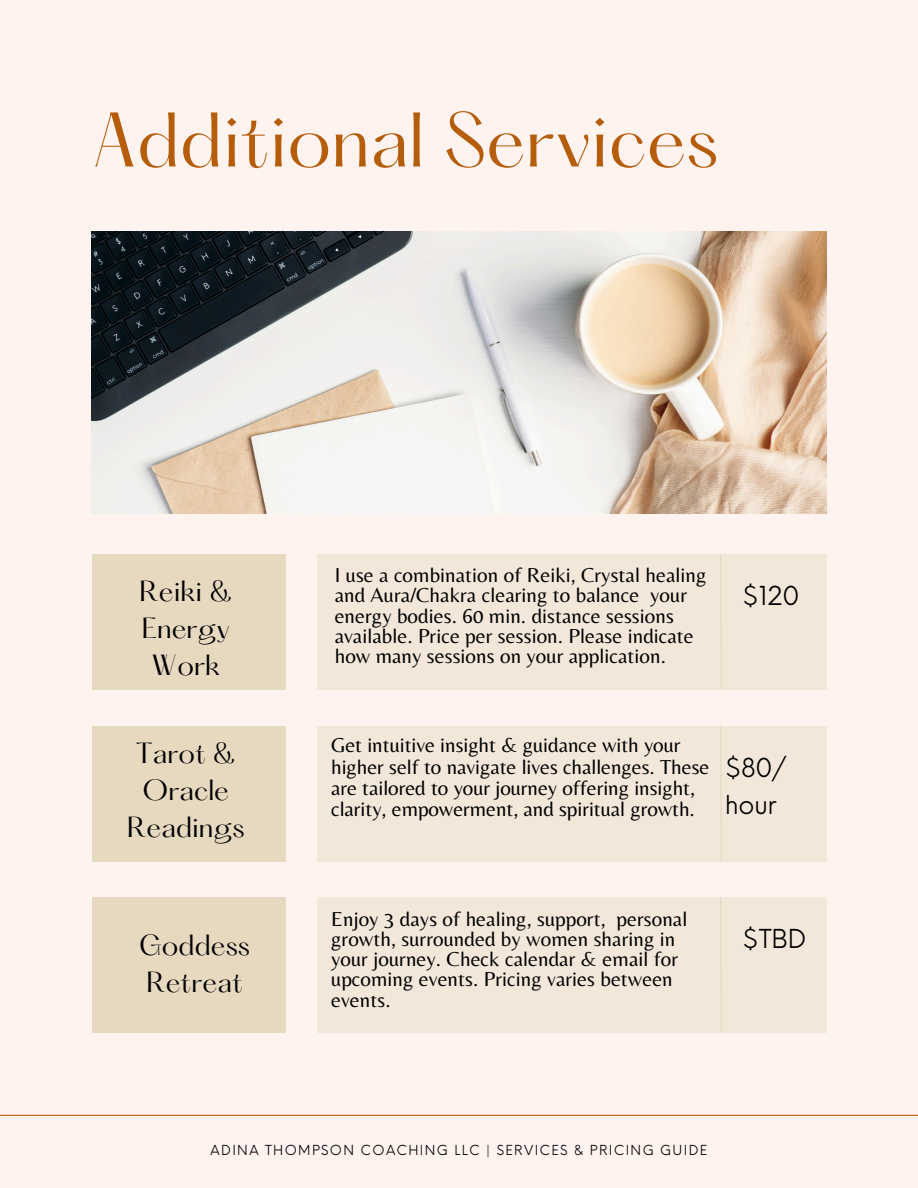
<style>
.page{position:relative;width:918px;height:1188px;background:#fff3f0}
.page>*{position:absolute;margin:0;border:0;box-sizing:border-box;transform-origin:0 0}
.t1{font:67.5px "Hatton";color:#b65d0b}
.t2{font:25.5px/37.2px "Hatton";color:#000;text-align:center}
.t3{font:25.5px/37.2px "Neue Einstellung";letter-spacing:-.01em;color:#000}
.t4{font:21px/20.2px "Belleza";letter-spacing:.005em;color:#000}
.t5{font:13.5px "Neue Einstellung";letter-spacing:.1em;color:#000}
</style>
<div class="page">
<img style="left:92px;top:232px;width:734px;height:281px">
<div style="left:92px;top:554px;width:193px;height:136px;background:#e6d9c0"></div>
<div style="left:317px;top:554px;width:509px;height:136px;background:#f3e7da"></div>
<svg style="left:720px;top:554px;width:2px;height:136px"></svg>
<div style="left:92px;top:726px;width:193px;height:135px;background:#e6d9c0"></div>
<div style="left:317px;top:726px;width:509px;height:135px;background:#f3e7da"></div>
<svg style="left:720px;top:726px;width:2px;height:136px"></svg>
<div style="left:92px;top:897px;width:193px;height:136px;background:#e6d9c0"></div>
<div style="left:317px;top:897px;width:509px;height:136px;background:#f3e7da"></div>
<svg style="left:720px;top:898px;width:2px;height:135px"></svg>
<hr style="left:0;top:1115px;width:918px;height:1px;background:#b65d0b">
<h4 class="t1" style="left:92px;top:108px;width:628px">Additional Services</h4>
<h4 class="t4" style="left:335px;top:565px;width:373px">I use a combination of Reiki, Crystal healing and Aura/Chakra clearing to balance your energy bodies. 60 min. distance sessions available. Price per session. Please indicate how many sessions on your application.</h4>
<h1 class="t2" style="left:139px;top:575px;width:94px">Reiki &amp;<br>Energy<br>Work</h1>
<h3 class="t3" style="left:742px;top:575px;width:58px">$120</h3>
<h3 class="t2" style="left:127px;top:737px;width:119px">Tarot &amp;<br>Oracle<br>Readings</h3>
<p class="t4" style="left:331px;top:734px;width:380px;line-height:21.3px">Get intuitive insight &amp; guidance with your higher self to navigate lives challenges. These are tailored to your journey offering insight, clarity, empowerment, and spiritual growth.</p>
<h3 class="t3" style="left:725px;top:746px;width:64px">$80/ hour</h3>
<h3 class="t4" style="left:331px;top:908px;width:358px">Enjoy 3 days of healing, support, personal growth, surrounded by women sharing in your journey. Check calendar &amp; email for upcoming events. Pricing varies between events.</h3>
<h4 class="t2" style="left:139px;top:929px;width:112px;text-align:left">Goddess<br>Retreat</h4>
<h3 class="t3" style="left:742px;top:918px;width:66px">$TBD</h3>
<h2 class="t5" style="left:211px;top:1138px;width:498px">ADINA THOMPSON COACHING LLC | SERVICES &amp; PRICING GUIDE</h2>
</div>
